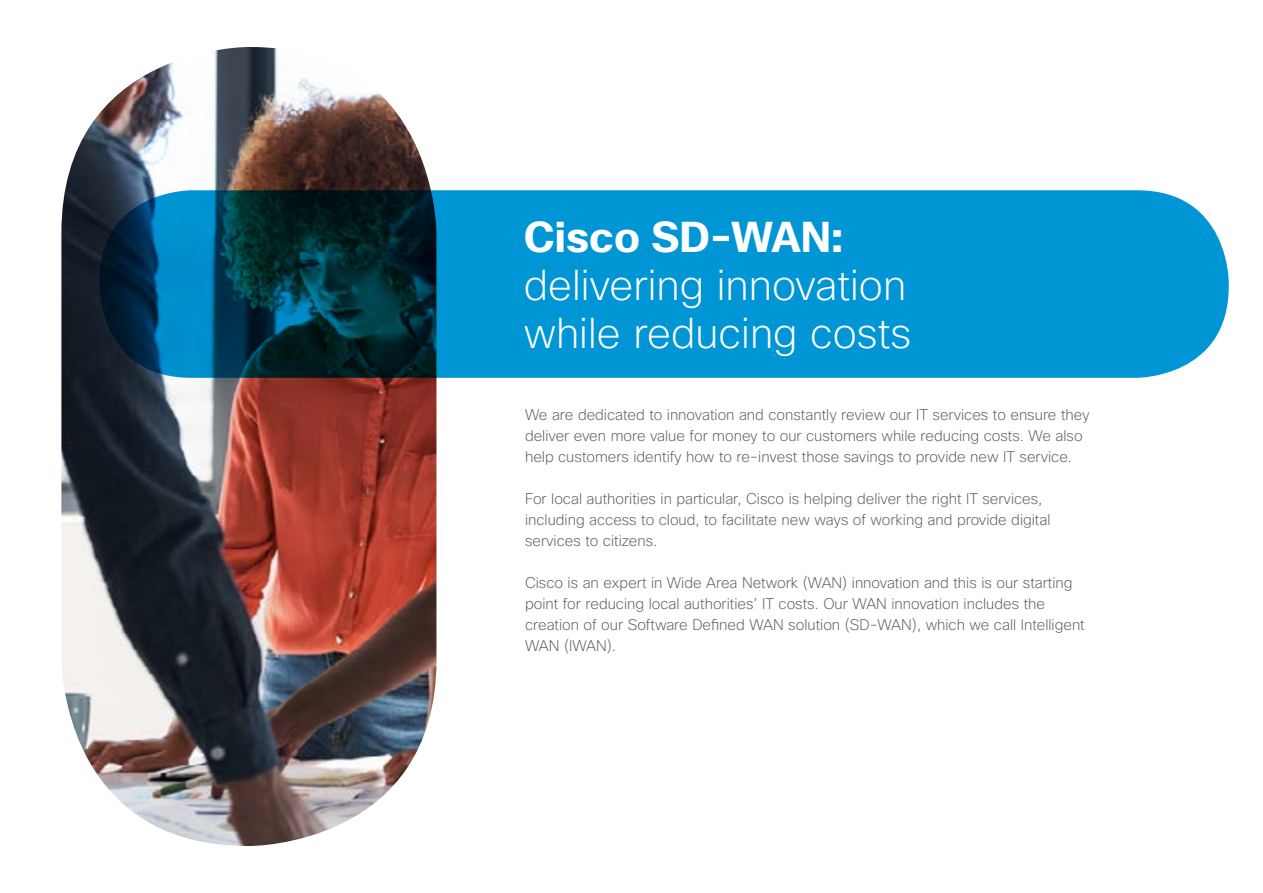
<style>
.page{position:relative;width:1263px;height:893px;background:#fff}
.page>*{position:absolute;margin:0;border:0;box-sizing:border-box;transform-origin:0 0}
.t1{font:200 42px/48px "Cisco Sans";color:#fff}
.t2{font:700 42px "Cisco Sans";color:#fff}
.t3{font:200 15px/21px "Cisco Sans";color:#58595b}
</style>
<div class="page">
<img style="left:61px;top:47px;width:375px;height:799px">
<svg style="left:99px;top:190px;width:1130px;height:188px;background:#007caf"></svg>
<h1 class="t2" style="left:524px;top:210px;width:321px">Cisco SD-WAN:</h1>
<h1 class="t1" style="left:524px;top:263px;width:389px">delivering innovation while reducing costs</h1>
<p class="t3" style="left:525px;top:405px;width:566px">We are dedicated to innovation and constantly review our IT services to ensure they deliver even more value for money to our customers while reducing costs. We also help customers identify how to re-invest those savings to provide new IT service.</p>
<p class="t3" style="left:525px;top:489px;width:527px">For local authorities in particular, Cisco is helping deliver the right IT services, including access to cloud, to facilitate new ways of working and provide digital services to citizens.</p>
<p class="t3" style="left:525px;top:573px;width:561px">Cisco is an expert in Wide Area Network (WAN) innovation and this is our starting point for reducing local authorities’ IT costs. Our WAN innovation includes the creation of our Software Defined WAN solution (SD-WAN), which we call Intelligent WAN (IWAN).</p>
</div>
